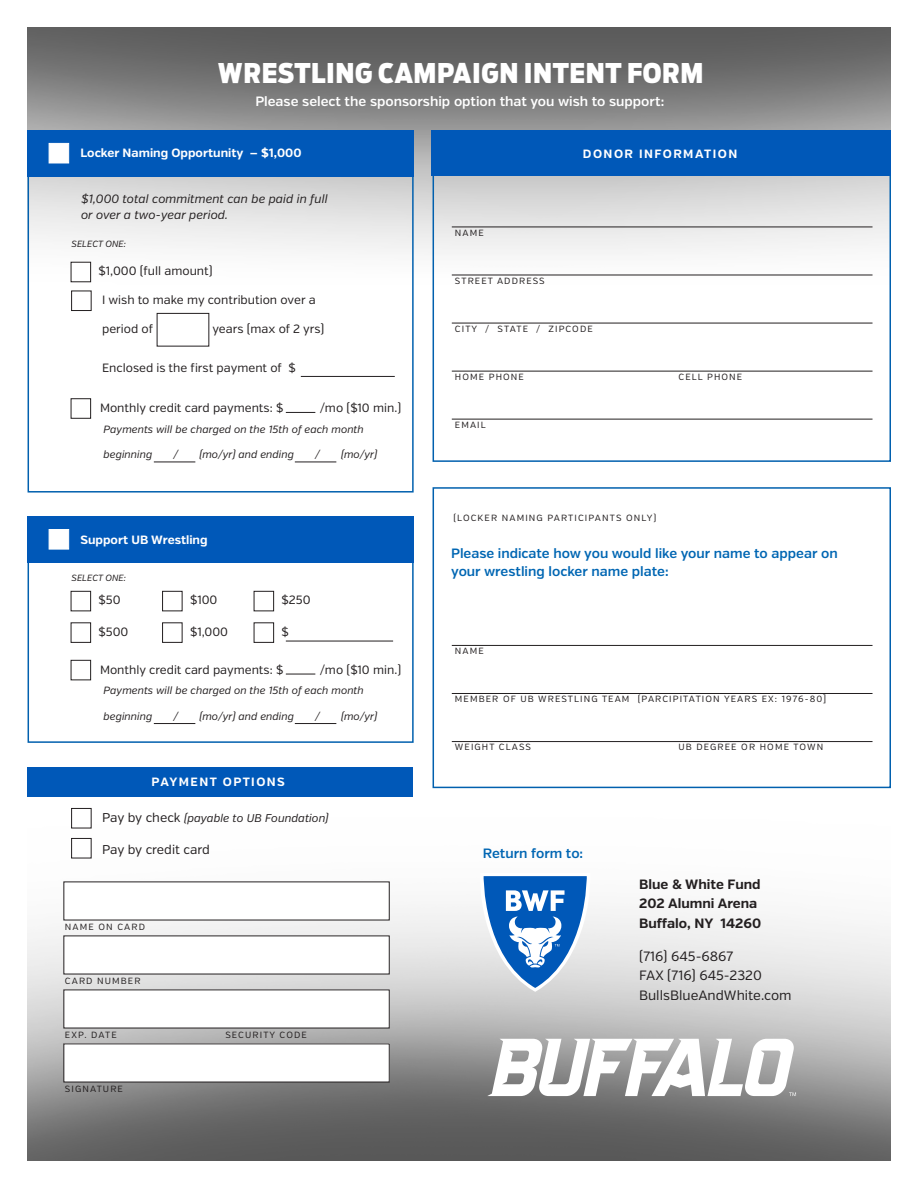
<style>
.page{position:relative;width:918px;height:1188px;background:#fff}
.page>*{position:absolute;margin:0;border:0;box-sizing:border-box;transform-origin:0 0}
.t1{font:900 27px "Antenna Cond";letter-spacing:.02em;color:#fff}
.t2{font:600 13.5px/18px "Verb";color:#0166b3}
.t3{font:600 13.5px "Verb";color:#fff}
.t4{font:13.5px "Verb";color:#231f20}
.t5{font:700 13.5px "Verb";color:#231f20}
.t6{font:12.75px "Verb";letter-spacing:-.005em;color:#231f20}
.t7{font:12px "Verb";color:#231f20}
.t8{font:italic 12px/16.5px "Verb";color:#231f20}
.t9{font:700 12px "Verb";color:#fff}
.t10{font:700 12px "Verb";letter-spacing:.12em;color:#fff}
.t11{font:italic 11.25px "Verb";color:#231f20}
.t12{font:italic 10.5px "Verb";color:#231f20}
.t13{font:9px "Verb";letter-spacing:.12em;color:#231f20}
.t14{font:italic 9px "Verb";color:#231f20}
.s1{font-style:normal;font-size:12.75px}
</style>
<div class="page">
<img style="left:27px;top:27px;width:864px;height:1134px">
<div style="left:433px;top:487px;width:458px;height:301px;border:2px solid #0160ae"></div>
<hr style="left:452px;top:227px;width:421px;height:1px;background:#231f20">
<hr style="left:452px;top:645px;width:421px;height:1px;background:#231f20">
<hr style="left:452px;top:275px;width:421px;height:1px;background:#231f20">
<hr style="left:452px;top:693px;width:421px;height:1px;background:#231f20">
<hr style="left:452px;top:323px;width:421px;height:1px;background:#231f20">
<hr style="left:452px;top:741px;width:421px;height:1px;background:#231f20">
<hr style="left:452px;top:371px;width:421px;height:1px;background:#231f20">
<hr style="left:452px;top:419px;width:421px;height:1px;background:#231f20">
<div style="left:72px;top:808px;width:19px;height:20px;background:#fff"></div>
<div style="left:71px;top:808px;width:21px;height:20px;border:1px solid #231f20"></div>
<div style="left:71px;top:262px;width:20px;height:20px;background:#fff"></div>
<div style="left:71px;top:262px;width:20px;height:20px;border:1px solid #231f20"></div>
<div style="left:71px;top:591px;width:20px;height:20px;background:#fff"></div>
<div style="left:71px;top:591px;width:20px;height:20px;border:1px solid #231f20"></div>
<div style="left:71px;top:623px;width:20px;height:19px;background:#fff"></div>
<div style="left:71px;top:622px;width:20px;height:21px;border:1px solid #231f20"></div>
<div style="left:71px;top:660px;width:20px;height:20px;background:#fff"></div>
<div style="left:71px;top:660px;width:20px;height:20px;border:1px solid #231f20"></div>
<div style="left:71px;top:399px;width:20px;height:19px;background:#fff"></div>
<div style="left:71px;top:398px;width:20px;height:21px;border:1px solid #231f20"></div>
<div style="left:163px;top:623px;width:19px;height:19px;background:#fff"></div>
<div style="left:162px;top:622px;width:21px;height:21px;border:1px solid #231f20"></div>
<div style="left:163px;top:591px;width:19px;height:20px;background:#fff"></div>
<div style="left:162px;top:591px;width:21px;height:20px;border:1px solid #231f20"></div>
<div style="left:254px;top:591px;width:20px;height:20px;background:#fff"></div>
<div style="left:254px;top:591px;width:20px;height:20px;border:1px solid #231f20"></div>
<div style="left:254px;top:623px;width:20px;height:19px;background:#fff"></div>
<div style="left:254px;top:622px;width:20px;height:21px;border:1px solid #231f20"></div>
<div style="left:72px;top:291px;width:19px;height:20px;background:#fff"></div>
<div style="left:71px;top:291px;width:21px;height:20px;border:1px solid #231f20"></div>
<div style="left:72px;top:838px;width:19px;height:20px;background:#fff"></div>
<div style="left:71px;top:838px;width:21px;height:20px;border:1px solid #231f20"></div>
<div style="left:433px;top:155px;width:458px;height:307px;border:2px solid #0160ae"></div>
<div style="left:28px;top:517px;width:386px;height:226px;border:2px solid #0160ae"></div>
<div style="left:28px;top:131px;width:386px;height:362px;border:2px solid #0160ae"></div>
<div style="left:64px;top:882px;width:325px;height:38px;background:#fff"></div>
<div style="left:157px;top:313px;width:52px;height:33px;border:1px solid #231f20"></div>
<div style="left:64px;top:936px;width:325px;height:38px;background:#fff"></div>
<div style="left:64px;top:990px;width:325px;height:38px;background:#fff"></div>
<div style="left:64px;top:1044px;width:325px;height:38px;background:#fff"></div>
<div style="left:432px;top:130px;width:459px;height:46px;background:#0058b8"></div>
<div style="left:27px;top:516px;width:387px;height:46px;background:#0058b8"></div>
<div style="left:27px;top:130px;width:387px;height:46px;background:#0058b8"></div>
<div style="left:27px;top:767px;width:386px;height:30px;background:#0058b8"></div>
<hr style="left:286px;top:641px;width:107px;height:1px;background:#231f20">
<svg style="left:286px;top:674px;width:29px;height:1px"></svg>
<svg style="left:286px;top:412px;width:29px;height:1px"></svg>
<hr style="left:295px;top:723px;width:41px;height:1px;background:#231f20">
<hr style="left:295px;top:462px;width:41px;height:1px;background:#231f20">
<hr style="left:154px;top:723px;width:41px;height:1px;background:#231f20">
<hr style="left:154px;top:462px;width:41px;height:1px;background:#231f20">
<hr style="left:301px;top:376px;width:94px;height:1px;background:#231f20">
<svg style="left:480px;top:873px;width:110px;height:119px"></svg>
<div style="left:49px;top:529px;width:20px;height:20px;background:#fff;border:1px solid #fff"></div>
<div style="left:49px;top:143px;width:20px;height:20px;background:#fff;border:1px solid #fff"></div>
<svg style="left:487px;top:1039px;width:309px;height:57px"></svg>
<p class="t1" style="left:218px;top:57px;width:487px">WRESTLING CAMPAIGN INTENT FORM</p>
<p class="t3" style="left:255px;top:93px;width:410px">Please select the sponsorship option that you wish to support:</p>
<p class="t9" style="left:81px;top:145px;width:222px">Locker Naming Opportunity — $1,000</p>
<p class="t8" style="left:81px;top:191px;width:248px">$1,000 total commitment can be paid in full or over a two-year period.</p>
<p class="t14" style="left:72px;top:239px;width:56px">SELECT ONE:</p>
<p class="t7" style="left:99px;top:264px;width:116px">$1,000 (full amount)</p>
<p class="t7" style="left:102px;top:293px;width:215px">I wish to make my contribution over a</p>
<p class="t7" style="left:102px;top:321px;width:52px">period of</p>
<p class="t7" style="left:212px;top:321px;width:113px">years (max of 2 yrs)</p>
<p class="t7" style="left:102px;top:360px;width:195px">Enclosed is the first payment of $</p>
<p class="t7" style="left:100px;top:401px;width:185px">Monthly credit card payments: $</p>
<p class="t7" style="left:320px;top:401px;width:83px">/mo ($10 min.)</p>
<p class="t12" style="left:104px;top:423px;width:262px">Payments will be charged on the 15th of each month</p>
<p class="t12" style="left:104px;top:448px;width:50px">beginning</p>
<p class="t12" style="left:173px;top:448px;width:6px">/</p>
<p class="t12" style="left:199px;top:448px;width:96px">(mo/yr) and ending</p>
<p class="t12" style="left:315px;top:448px;width:6px">/</p>
<p class="t12" style="left:341px;top:448px;width:38px">(mo/yr)</p>
<p class="t9" style="left:81px;top:533px;width:129px">Support UB Wrestling</p>
<p class="t14" style="left:72px;top:573px;width:56px">SELECT ONE:</p>
<p class="t7" style="left:99px;top:593px;width:24px">$50</p>
<p class="t7" style="left:99px;top:625px;width:31px">$500</p>
<p class="t7" style="left:190px;top:625px;width:40px">$1,000</p>
<p class="t7" style="left:190px;top:593px;width:29px">$100</p>
<p class="t7" style="left:282px;top:593px;width:30px">$250</p>
<p class="t7" style="left:282px;top:625px;width:9px">$</p>
<p class="t7" style="left:100px;top:662px;width:185px">Monthly credit card payments: $</p>
<p class="t7" style="left:320px;top:662px;width:83px">/mo ($10 min.)</p>
<p class="t12" style="left:104px;top:685px;width:262px">Payments will be charged on the 15th of each month</p>
<p class="t12" style="left:104px;top:710px;width:50px">beginning</p>
<p class="t12" style="left:173px;top:710px;width:6px">/</p>
<p class="t12" style="left:199px;top:710px;width:96px">(mo/yr) and ending</p>
<p class="t12" style="left:315px;top:710px;width:6px">/</p>
<p class="t12" style="left:341px;top:710px;width:38px">(mo/yr)</p>
<p class="t10" style="left:151px;top:775px;width:135px">PAYMENT OPTIONS</p>
<p class="t11" style="left:102px;top:812px;width:228px"><span class="s1">Pay by check</span> (payable to UB Foundation)</p>
<p class="t6" style="left:102px;top:842px;width:109px">Pay by credit card</p>
<p class="t13" style="left:65px;top:921px;width:82px">NAME ON CARD</p>
<p class="t13" style="left:65px;top:975px;width:77px">CARD NUMBER</p>
<p class="t13" style="left:65px;top:1029px;width:53px">EXP. DATE</p>
<p class="t13" style="left:225px;top:1029px;width:83px">SECURITY CODE</p>
<p class="t13" style="left:65px;top:1083px;width:59px">SIGNATURE</p>
<p class="t13" style="left:455px;top:227px;width:30px">NAME</p>
<p class="t13" style="left:455px;top:275px;width:91px">STREET ADDRESS</p>
<p class="t10" style="left:583px;top:147px;width:156px">DONOR INFORMATION</p>
<p class="t13" style="left:455px;top:323px;width:139px">CITY / STATE / ZIPCODE</p>
<p class="t13" style="left:455px;top:371px;width:70px">HOME PHONE</p>
<p class="t13" style="left:678px;top:371px;width:65px">CELL PHONE</p>
<p class="t13" style="left:455px;top:419px;width:32px">EMAIL</p>
<p class="t13" style="left:453px;top:512px;width:204px">(LOCKER NAMING PARTICIPANTS ONLY)</p>
<p class="t2" style="left:451px;top:544px;width:388px">Please indicate how you would like your name to appear on your wrestling locker name plate:</p>
<p class="t13" style="left:455px;top:646px;width:30px">NAME</p>
<p class="t13" style="left:455px;top:694px;width:373px">MEMBER OF UB WRESTLING TEAM (PARCIPITATION YEARS EX: 1976-80]</p>
<p class="t13" style="left:455px;top:742px;width:78px">WEIGHT CLASS</p>
<p class="t13" style="left:678px;top:742px;width:146px">UB DEGREE OR HOME TOWN</p>
<p class="t2" style="left:483px;top:845px;width:102px">Return form to:</p>
<p class="t5" style="left:639px;top:876px;width:123px">Blue &amp; White Fund</p>
<p class="t5" style="left:639px;top:895px;width:120px">202 Alumni Arena</p>
<p class="t5" style="left:639px;top:915px;width:124px">Buffalo, NY 14260</p>
<p class="t4" style="left:639px;top:948px;width:96px">(716) 645-6867</p>
<p class="t4" style="left:639px;top:967px;width:124px">FAX (716) 645-2320</p>
<p class="t4" style="left:639px;top:987px;width:154px">BullsBlueAndWhite.com</p>
</div>
